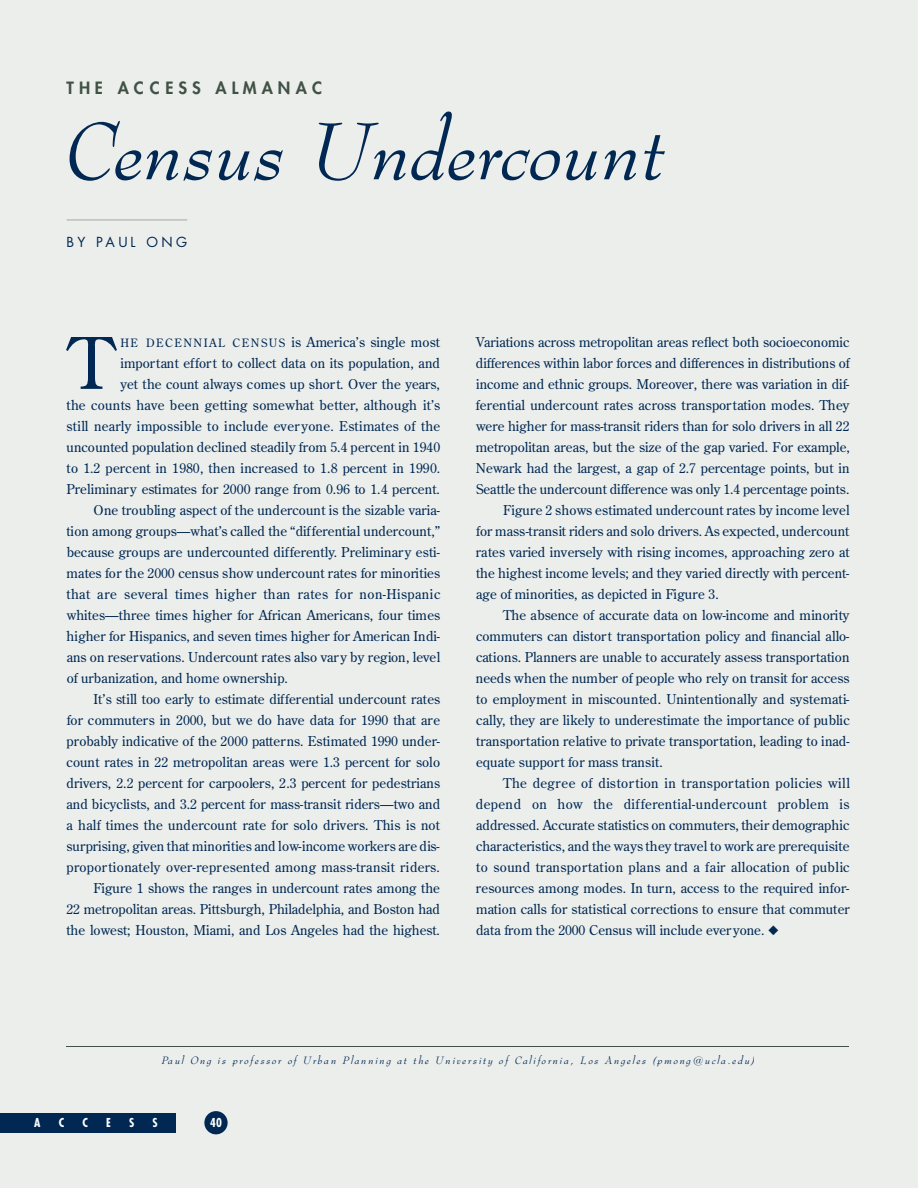
<style>
.page{position:relative;width:918px;height:1188px;background:#eceeec}
.page>*{position:absolute;margin:0;border:0;box-sizing:border-box;transform-origin:0 0}
.t1{font:italic 79.5px "Bernhard Modern BT";color:#002852}
.t2{font:70.8px "Century Old Style";color:#002852}
.t3{font:800 16.5px "Futura";letter-spacing:.295em;color:#415245}
.t4{font:13.5px "Century Old Style";color:#002852}
.t5{font:13.5px "Century Old Style";letter-spacing:.03em;color:#002852}
.t6{font:13.5px "Futura";letter-spacing:.25em;color:#002852}
.t7{font:700 condensed 12px "Futura";color:#fff}
.t8{font:italic 10.5px "Bernhard Modern BT";letter-spacing:.18em;color:#002852}
.s1{font-size:11.55px}
</style>
<div class="page">
<div style="left:204px;top:1111px;width:24px;height:23px;background:#002852;border-radius:50%"></div>
<div style="left:0;top:1113px;width:176px;height:19px;background:#002852"></div>
<hr style="left:67px;top:220px;width:120px;height:1px;background:#a0a9a2">
<hr style="left:66px;top:1046px;width:783px;height:1px;background:#415245">
<p class="t3" style="left:67px;top:79px;width:258px">THE ACCESS ALMANAC</p>
<h1 class="t1" style="left:67px;top:112px;width:603px">Census Undercount</h1>
<p class="t6" style="left:67px;top:236px;width:122px">BY PAUL ONG</p>
<h2 class="t2" style="left:69px;top:335px;width:46px">T</h2>
<p class="t4" style="left:120px;top:337px;width:321px"><span class="s1">H E D E C E N N I A L C E N S U S</span> is America’s single most</p>
<p class="t4" style="left:120px;top:358px;width:321px">i m p o rtant eff o rt to collect data on its population, and</p>
<p class="t4" style="left:120px;top:379px;width:321px">yet the count always comes up short. Over the years,</p>
<p class="t5" style="left:66px;top:400px;width:375px">the counts have been getting somewhat better, although it’s</p>
<p class="t5" style="left:66px;top:421px;width:375px">still nearly impossible to include everyone. Estimates of the</p>
<p class="t4" style="left:67px;top:442px;width:375px">uncounted population declined steadily from 5.4 percent in 1940</p>
<p class="t4" style="left:67px;top:463px;width:375px">to 1.2 percent in 1980, then increased to 1.8 percent in 1990.</p>
<p class="t4" style="left:67px;top:484px;width:375px">P re l i m i n a ry estimates for 2000 range from 0.96 to 1.4 percent.</p>
<p class="t4" style="left:93px;top:505px;width:348px">One troubling aspect of the undercount is the sizable varia-</p>
<p class="t4" style="left:66px;top:526px;width:375px">tion among gro u p s — w h a t ’s called the “diff e rential underc o u n t , ”</p>
<p class="t4" style="left:67px;top:547px;width:375px">because groups are undercounted diff e re n t l y. Pre l i m i n a ry esti-</p>
<p class="t4" style="left:67px;top:568px;width:375px">mates for the 2000 census show undercount rates for minorities</p>
<p class="t5" style="left:67px;top:589px;width:375px">that are several times higher than rates for non-Hispanic</p>
<p class="t4" style="left:67px;top:610px;width:375px">w h i t e s — t h ree times higher for African Americans, four times</p>
<p class="t4" style="left:67px;top:631px;width:375px">higher for Hispanics, and seven times higher for American Indi-</p>
<p class="t4" style="left:67px;top:652px;width:375px">ans on re s e rvations. Undercount rates also vary by region, level</p>
<p class="t4" style="left:67px;top:673px;width:223px">of urbanization, and home ownership.</p>
<p class="t4" style="left:94px;top:694px;width:348px">I t ’s still too early to estimate diff e rential undercount rates</p>
<p class="t4" style="left:67px;top:715px;width:375px">for commuters in 2000, but we do have data for 1990 that are</p>
<p class="t4" style="left:67px;top:736px;width:375px">p robably indicative of the 2000 patterns. Estimated 1990 under-</p>
<p class="t4" style="left:67px;top:757px;width:375px">count rates in 22 metropolitan areas were 1.3 percent for solo</p>
<p class="t4" style="left:67px;top:778px;width:375px">drivers, 2.2 percent for carpoolers, 2.3 percent for pedestrians</p>
<p class="t4" style="left:67px;top:799px;width:375px">and bicyclists, and 3.2 percent for mass-transit riders—two and</p>
<p class="t4" style="left:67px;top:820px;width:375px">a half times the undercount rate for solo drivers. This is not</p>
<p class="t4" style="left:67px;top:841px;width:375px">surprising, given that minorities and low-income workers are dis-</p>
<p class="t5" style="left:67px;top:862px;width:375px">p ro p o rtionately over- re p resented among mass-transit riders.</p>
<p class="t4" style="left:93px;top:883px;width:348px">Figure 1 shows the ranges in undercount rates among the</p>
<p class="t4" style="left:66px;top:904px;width:375px">22 metropolitan areas. Pittsburgh, Philadelphia, and Boston had</p>
<p class="t4" style="left:66px;top:925px;width:375px">the lowest; Houston, Miami, and Los Angeles had the highest.</p>
<p class="t4" style="left:476px;top:337px;width:375px">Variations across metropolitan areas reflect both socioeconomic</p>
<p class="t4" style="left:476px;top:358px;width:375px">differences within labor forces and differences in distributions of</p>
<p class="t4" style="left:476px;top:379px;width:375px">income and ethnic groups. Moreover, there was variation in dif-</p>
<p class="t4" style="left:476px;top:400px;width:375px">f e rential undercount rates across transportation modes. They</p>
<p class="t4" style="left:476px;top:421px;width:375px">were higher for mass-transit riders than for solo drivers in all 22</p>
<p class="t4" style="left:476px;top:442px;width:376px">metropolitan areas, but the size of the gap varied. For example,</p>
<p class="t4" style="left:476px;top:463px;width:375px">Newark had the largest, a gap of 2.7 percentage points, but in</p>
<p class="t4" style="left:476px;top:484px;width:375px">Seattle the undercount difference was only 1.4 percentage points.</p>
<p class="t4" style="left:503px;top:505px;width:348px">F i g u re 2 shows estimated undercount rates by income level</p>
<p class="t4" style="left:476px;top:526px;width:375px">for mass-transit riders and solo drivers. As expected, underc o u n t</p>
<p class="t4" style="left:476px;top:547px;width:375px">rates varied inversely with rising incomes, approaching zero at</p>
<p class="t4" style="left:476px;top:568px;width:375px">the highest income levels; and they varied directly with perc e n t-</p>
<p class="t4" style="left:476px;top:589px;width:244px">age of minorities, as depicted in Figure 3.</p>
<p class="t4" style="left:503px;top:610px;width:348px">The absence of accurate data on low-income and minority</p>
<p class="t4" style="left:476px;top:631px;width:375px">commuters can distort transportation policy and financial allo-</p>
<p class="t4" style="left:476px;top:652px;width:375px">cations. Planners are unable to accurately assess transport a t i o n</p>
<p class="t4" style="left:476px;top:673px;width:375px">needs when the number of people who rely on transit for access</p>
<p class="t4" style="left:476px;top:694px;width:375px">to employment in miscounted. Unintentionally and systemati-</p>
<p class="t4" style="left:476px;top:715px;width:375px">c a l l y, they are likely to underestimate the importance of public</p>
<p class="t4" style="left:476px;top:736px;width:375px">t r a n s p o rtation relative to private transportation, leading to inad-</p>
<p class="t4" style="left:476px;top:757px;width:188px">equate support for mass transit.</p>
<p class="t5" style="left:503px;top:778px;width:348px">The degree of distortion in transportation policies will</p>
<p class="t5" style="left:476px;top:799px;width:375px">depend on how the diff e re n t i a l - u n d e rcount problem is</p>
<p class="t4" style="left:476px;top:820px;width:375px">a d d ressed. Accurate statistics on commuters, their demographic</p>
<p class="t4" style="left:476px;top:841px;width:375px">characteristics, and the ways they travel to work are pre re q u i s i t e</p>
<p class="t5" style="left:476px;top:862px;width:375px">to sound transportation plans and a fair allocation of public</p>
<p class="t4" style="left:476px;top:883px;width:375px">re s o u rces among modes. In turn, access to the re q u i red infor-</p>
<p class="t4" style="left:476px;top:904px;width:375px">mation calls for statistical corrections to ensure that commuter</p>
<p class="t4" style="left:476px;top:925px;width:304px">data from the 2000 Census will include everyone. ◆</p>
<p class="t8" style="left:162px;top:1055px;width:595px">Paul Ong is professor of Urban Planning at the University of California, Los Angeles (pmong@ucla.edu)</p>
<p class="t7" style="left:34px;top:1118px;width:8px">A</p>
<p class="t7" style="left:59px;top:1118px;width:7px">C</p>
<p class="t7" style="left:83px;top:1118px;width:7px">C</p>
<p class="t7" style="left:106px;top:1118px;width:6px">E</p>
<p class="t7" style="left:129px;top:1118px;width:7px">S</p>
<p class="t7" style="left:153px;top:1118px;width:7px">S</p>
<p class="t7" style="left:210px;top:1117px;width:13px">40</p>
</div>
